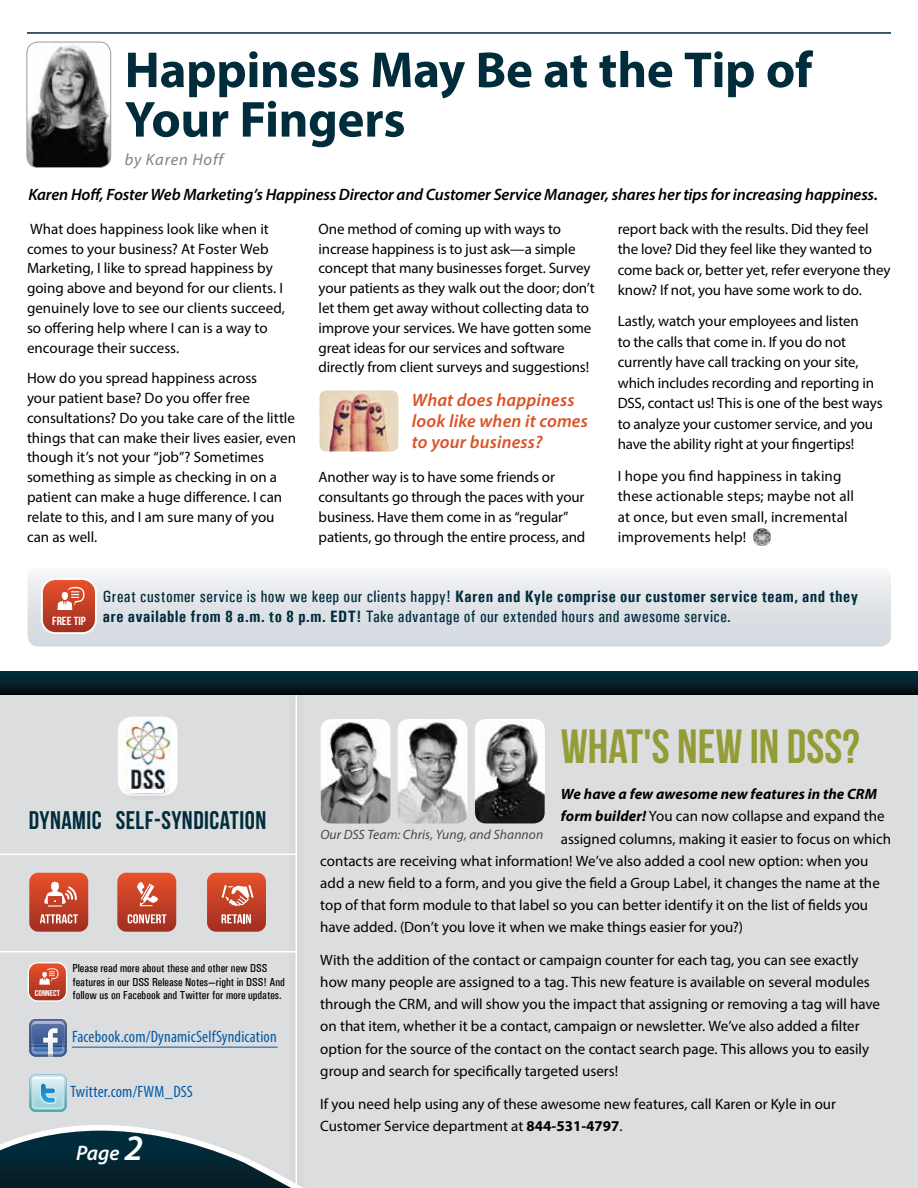
<style>
.page{position:relative;width:918px;height:1188px;background:#fff}
.page>*{position:absolute;margin:0;border:0;box-sizing:border-box;transform-origin:0 0}
.t1{font:700 51px/49.5px "Myriad Pro";letter-spacing:-.01em;color:#002c3c}
.t2{font:48px "Bebas Neue";color:#949c38}
.t3{font:25.5px "Bebas Neue";letter-spacing:.02em;color:#002c3c}
.t4{font:italic 600 21px "Myriad Pro";color:#fff}
.t5{font:italic 600 18px/21px "Myriad Pro";letter-spacing:.01em;color:#db5226}
.t6{font:500 condensed 16.5px/19.5px "Univers";letter-spacing:.03em;color:#002c3c}
.t7{font:italic 600 16.5px "Myriad Pro";letter-spacing:-.01em;color:#000}
.t8{font:condensed 16.5px "Myriad Pro";letter-spacing:.01em;color:#005baa}
.t9{font:italic 16.5px "Myriad Pro";letter-spacing:.05em;color:#808285}
.t10{font:15px/19.8px "Myriad Pro";letter-spacing:-.005em;color:#000}
.t11{font:italic 700 15px "Myriad Pro";letter-spacing:.005em;color:#000}
.t12{font:italic 13.5px "Myriad Pro";letter-spacing:.005em;color:#484848}
.t13{font:11.85px "Bebas Neue";color:#fff;scale:1.11 1}
.t14{font:500 condensed 11.7px/13.5px "Univers";color:#000}
.t15{font:8.4px "Bebas Neue";color:#fff;scale:1.11 1}
.s1{font-weight:700}
.s2{font-size:36px}
.s3{font-weight:700;font-style:italic}
</style>
<div class="page">
<div style="left:0;top:690px;width:918px;height:498px;background:#dcddde"></div>
<div style="left:286px;top:685px;width:21px;height:503px;background:#d8d9da"></div>
<hr style="left:296px;top:694px;width:1px;height:494px;background:#fff">
<img style="left:321px;top:719px;width:69px;height:105px">
<img style="left:398px;top:719px;width:69px;height:105px">
<img style="left:475px;top:721px;width:70px;height:103px">
<hr style="left:72px;top:1047px;width:206px;height:1px;background:#005baa">
<svg style="left:29px;top:1019px;width:38px;height:38px"></svg>
<img style="left:32px;top:1021px;width:32px;height:7px">
<img style="left:118px;top:717px;width:59px;height:75px">
<div style="left:121px;top:779px;width:52px;height:23px;background:#000;opacity:.25"></div>
<svg style="left:131px;top:789px;width:33px;height:4px"></svg>
<hr style="left:0;top:951px;width:297px;height:1px;background:#fff">
<hr style="left:0;top:854px;width:297px;height:1px;background:#fff">
<div style="left:28px;top:962px;width:39px;height:40px;border:1px solid #fff;border-radius:10px"></div>
<svg style="left:28px;top:963px;width:39px;height:38px"></svg>
<svg style="left:117px;top:873px;width:59px;height:59px;background:#cb5943"></svg>
<svg style="left:29px;top:873px;width:59px;height:59px;background:#cb5b45"></svg>
<svg style="left:207px;top:873px;width:59px;height:59px;background:#cb5943"></svg>
<svg style="left:0;top:1074px;width:303px;height:114px"></svg>
<svg style="left:0;top:672px;width:918px;height:23px;background:#031e27"></svg>
<hr style="left:27px;top:32px;width:864px;height:2px;background:#002c3c">
<svg style="left:28px;top:574px;width:863px;height:73px;background:#e0e4e8"></svg>
<div style="left:41px;top:578px;width:56px;height:56px;border:2px solid #fff;border-radius:14px"></div>
<svg style="left:42px;top:579px;width:54px;height:54px;background:#cd634f"></svg>
<img style="left:753px;top:528px;width:17px;height:17px">
<img style="left:27px;top:42px;width:84px;height:126px">
<div style="left:26px;top:42px;width:85px;height:126px;border:1px solid #9d9b9b;border-radius:11px"></div>
<img style="left:320px;top:390px;width:78px;height:62px">
<h1 class="t1" style="left:125px;top:43px;width:689px">Happiness May Be at the Tip of<br>Your Fingers</h1>
<p class="t9" style="left:125px;top:149px;width:100px">by Karen Hoff</p>
<p class="t7" style="left:28px;top:184px;width:851px">Karen Hoff, Foster Web Marketing’s Happiness Director and Customer Service Manager, shares her tips for increasing happiness.</p>
<p class="t10" style="left:27px;top:219px;width:260px">What does happiness look like when it comes to your business? At Foster Web Marketing, I like to spread happiness by going above and beyond for our clients. I genuinely love to see our clients succeed, so offering help where I can is a way to encourage their success.</p>
<p class="t10" style="left:27px;top:368px;width:271px">How do you spread happiness across<br>your patient base? Do you offer free consultations? Do you take care of the little things that can make their lives easier, even though it’s not your “job”? Sometimes something as simple as checking in on a patient can make a huge difference. I can relate to this, and I am sure many of you can as well.</p>
<p class="t10" style="left:319px;top:219px;width:278px">One method of coming up with ways to increase happiness is to just ask—a simple concept that many businesses forget. Survey your patients as they walk out the door; don’t let them get away without collecting data to improve your services. We have gotten some great ideas for our services and software directly from client surveys and suggestions!</p>
<p class="t5" style="left:412px;top:389px;width:178px">What does happiness look like when it comes to your business?</p>
<p class="t10" style="left:319px;top:467px;width:268px">Another way is to have some friends or consultants go through the paces with your business. Have them come in as “regular” patients, go through the entire process, and</p>
<p class="t10" style="left:618px;top:218px;width:274px;line-height:20.5px">report back with the results. Did they feel the love? Did they feel like they wanted to come back or, better yet, refer everyone they know? If not, you have some work to do.</p>
<p class="t10" style="left:618px;top:311px;width:266px;line-height:20.4px">Lastly, watch your employees and listen<br>to the calls that come in. If you do not currently have call tracking on your site, which includes recording and reporting in DSS, contact us! This is one of the best ways to analyze your customer service, and you have the ability right at your fingertips!</p>
<p class="t10" style="left:618px;top:465px;width:238px;line-height:20.4px">I hope you find happiness in taking these actionable steps; maybe not all at once, but even small, incremental improvements help!</p>
<p class="t13" style="left:52px;top:615px;width:32px">FREE TIP</p>
<p class="t6" style="left:103px;top:587px;width:757px">Great customer service is how we keep our clients happy! <span class="s1">Karen and Kyle comprise our customer service team, and they are available from 8 a.m. to 8 p.m. EDT!</span> Take advantage of our extended hours and awesome service.</p>
<h2 class="t2" style="left:561px;top:721px;width:300px">WHAT'S NEW IN DSS?</h2>
<h3 class="t3" style="left:29px;top:807px;width:239px">DYNAMIC SELF-SYNDICATION</h3>
<p class="t15" style="left:35px;top:988px;width:24px">CONNECT</p>
<p class="t14" style="left:72px;top:962px;width:214px">Please read more about these and other new DSS features in our DSS Release Notes—right in DSS! And follow us on Facebook and Twitter for more updates.</p>
<p class="t8" style="left:72px;top:1026px;width:206px">Facebook.com/DynamicSelfSyndication</p>
<p class="t8" style="left:71px;top:1082px;width:124px">Twitter.com/FWM_DSS</p>
<h3 class="t4" style="left:76px;top:1140px;width:69px">Page <span class="s2">2</span></h3>
<p class="t11" style="left:561px;top:785px;width:318px">We have a few awesome new features in the CRM</p>
<p class="t10" style="left:561px;top:806px;width:325px"><span class="s3">form builder!</span> You can now collapse and expand the</p>
<p class="t10" style="left:561px;top:828px;width:332px">assigned columns, making it easier to focus on which</p>
<p class="t10" style="left:320px;top:851px;width:550px">contacts are receiving what information! We’ve also added a cool new option: when you</p>
<p class="t10" style="left:320px;top:873px;width:561px">add a new field to a form, and you give the field a Group Label, it changes the name at the</p>
<p class="t10" style="left:320px;top:895px;width:549px">top of that form module to that label so you can better identify it on the list of fields you</p>
<p class="t10" style="left:320px;top:917px;width:424px">have added. (Don’t you love it when we make things easier for you?)</p>
<p class="t10" style="left:320px;top:949px;width:561px;line-height:22.2px">With the addition of the contact or campaign counter for each tag, you can see exactly how many people are assigned to a tag. This new feature is available on several modules through the CRM, and will show you the impact that assigning or removing a tag will have on that item, whether it be a contact, campaign or newsletter. We’ve also added a filter option for the source of the contact on the contact search page. This allows you to easily group and search for specifically targeted users!</p>
<p class="t10" style="left:320px;top:1092px;width:517px;line-height:22.2px">If you need help using any of these awesome new features, call Karen or Kyle in our<br>Customer Service department at <span class="s1">844-531-4797</span>.</p>
<p class="t12" style="left:320px;top:826px;width:225px">Our DSS Team: Chris, Yung, and Shannon</p>
</div>
